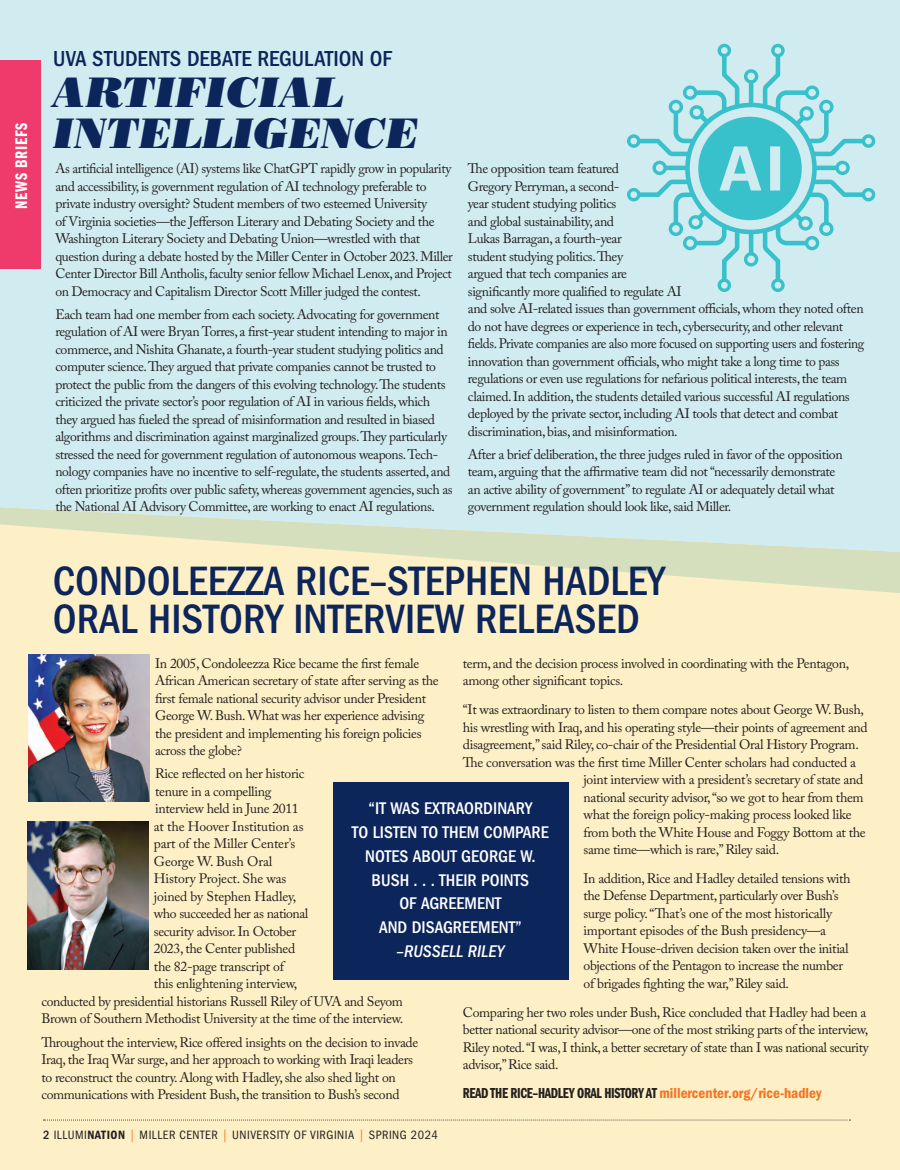
<style>
.page{position:relative;width:900px;height:1170px;background:#fff}
.page>*{position:absolute;margin:0;border:0;box-sizing:border-box;transform-origin:0 0}
.t1{font:500 condensed 42.5px/37.5px "ITC Franklin Gothic Std";color:#0c255b}
.t2{font:italic 42.5px/41px "Bodoni Std Poster";letter-spacing:-.01em;color:#0c255b}
.t3{font:500 condensed 22.5px "ITC Franklin Gothic Std";color:#0c255b}
.t4{font:500 condensed 17.5px/23.8px "ITC Franklin Gothic Std";color:#fff;text-align:center}
.t5{font:italic 500 condensed 17.5px "ITC Franklin Gothic Std";color:#fff}
.t6{font:17.5px "ITC Franklin Gothic Std Dm Cp";letter-spacing:.04em;color:#fff}
.t7{font:15px "ITC Franklin Gothic Std Dm Cp";letter-spacing:-.025em;color:#231f20}
.t8{font:13.75px/17.5px "Adobe Caslon Pro";letter-spacing:-.03em;color:#231f20}
.t9{font:13.75px "Adobe Caslon Pro";letter-spacing:-.01em;color:#231f20}
.t10{font:condensed 12.5px "ITC Franklin Gothic Std";letter-spacing:.04em;color:#231f20}
.s1{font-family:"ITC Franklin Gothic Std Dm Cd";color:#f47321}
.s2{font-weight:500}
.s3{font-family:"ITC Franklin Gothic Std Dm Cd";font-stretch:normal}
.s4{color:#f47d21}
</style>
<div class="page">
<div style="left:0;top:593px;width:900px;height:577px;background:#fef0c6"></div>
<div style="left:333px;top:782px;width:236px;height:198px;background:#0c255b"></div>
<svg style="left:44px;top:1120px;width:806px;height:1px"></svg>
<div style="left:0;top:0;width:900px;height:507px;background:#d1ecf0"></div>
<svg style="left:0;top:507px;width:900px;height:86px;background:#e4e9cd"></svg>
<svg style="left:627px;top:44px;width:248px;height:248px;background:#abe1e6"></svg>
<div style="left:0;top:61px;width:40px;height:208px;background:#ef3b6b"></div>
<img style="left:28px;top:654px;width:122px;height:148px">
<img style="left:27px;top:821px;width:122px;height:148px">
<p class="t6" style="left:12px;top:209px;width:87px;rotate:-90deg">NEWS BRIEFS</p>
<h2 class="t3" style="left:53px;top:45px;width:340px">UVA STUDENTS DEBATE REGULATION OF</h2>
<h1 class="t2" style="left:53px;top:71px;width:367px">ARTIFICIAL<br>INTELLIGENCE</h1>
<p class="t8" style="left:55px;top:160px;width:399px">As artificial intelligence (AI) systems like ChatGPT rapidly grow in popularity and accessibility, is government regulation of AI technology preferable to private industry oversight? Student members of two esteemed University<br>of Virginia societies—the Jefferson Literary and Debating Society and the Washington Literary Society and Debating Union—wrestled with that question during a debate hosted by the Miller Center in October 2023. Miller Center Director Bill Antholis, faculty senior fellow Michael Lenox, and Project on Democracy and Capitalism Director Scott Miller judged the contest.</p>
<p class="t8" style="left:55px;top:305px;width:399px">Each team had one member from each society. Advocating for government regulation of AI were Bryan Torres, a first-year student intending to major in commerce, and Nishita Ghanate, a fourth-year student studying politics and computer science. They argued that private companies cannot be trusted to protect the public from the dangers of this evolving technology. The students criticized the private sector’s poor regulation of AI in various fields, which they argued has fueled the spread of misinformation and resulted in biased algorithms and discrimination against marginalized groups. They particularly stressed the need for government regulation of autonomous weapons. Tech&shy;nology companies have no incentive to self-regulate, the students asserted, and often prioritize profits over public safety, whereas government agencies, such as the National AI Advisory Committee, are working to enact AI regulations.</p>
<p class="t8" style="left:468px;top:160px;width:398px">The opposition team featured<br>Gregory Perryman, a second-<br>year student studying politics<br>and global sustainability, and<br>Lukas Barragan, a fourth-year<br>student studying politics. They<br>argued that tech companies are<br>significantly more qualified to regulate AI<br>and solve AI-related issues than government officials, whom they noted often do not have degrees or experience in tech, cybersecurity, and other relevant fields. Private companies are also more focused on supporting users and fostering innovation than government officials, who might take a long time to pass regulations or even use regulations for nefarious political interests, the team claimed. In addition, the students detailed various successful AI regulations deployed by the private sector, including AI tools that detect and combat discrimination, bias, and misinformation.</p>
<p class="t8" style="left:468px;top:445px;width:376px">After a brief deliberation, the three judges ruled in favor of the opposition team, arguing that the affirmative team did not “necessarily demonstrate an active ability of government” to regulate AI or adequately detail what government regulation should look like, said Miller.</p>
<h1 class="t1" style="left:53px;top:563px;width:614px">CONDOLEEZZA RICE–STEPHEN HADLEY<br>ORAL HISTORY INTERVIEW RELEASED</h1>
<p class="t8" style="left:155px;top:654px;width:285px">In 2005, Condoleezza Rice became the first female African American secretary of state after serving as the first female national security advisor under President George W. Bush. What was her experience advising the president and implementing his foreign policies across the globe?</p>
<p class="t8" style="left:155px;top:765px;width:151px">Rice reflected on her historic</p>
<p class="t8" style="left:155px;top:782px;width:118px">tenure in a compelling</p>
<p class="t8" style="left:155px;top:800px;width:145px">interview held in June 2011</p>
<p class="t9" style="left:154px;top:818px;width:151px">at the Hoover Institution as</p>
<p class="t9" style="left:154px;top:836px;width:143px">part of the Miller Center’s</p>
<p class="t9" style="left:154px;top:853px;width:120px">George W. Bush Oral</p>
<p class="t9" style="left:154px;top:871px;width:134px">History Project. She was</p>
<p class="t9" style="left:154px;top:888px;width:144px">joined by Stephen Hadley,</p>
<p class="t8" style="left:154px;top:905px;width:156px">who succeeded her as national</p>
<p class="t8" style="left:154px;top:922px;width:144px">security advisor. In October</p>
<p class="t8" style="left:154px;top:940px;width:143px">2023, the Center published</p>
<p class="t8" style="left:154px;top:957px;width:132px">the 82-page transcript of</p>
<p class="t8" style="left:154px;top:975px;width:145px">this enlightening interview,</p>
<p class="t8" style="left:41px;top:992px;width:363px">conducted by presidential historians Russell Riley of UVA and Seyom</p>
<p class="t8" style="left:41px;top:1010px;width:363px">Brown of Southern Methodist University at the time of the interview.</p>
<p class="t8" style="left:41px;top:1033px;width:378px">Throughout the interview, Rice offered insights on the decision to invade Iraq, the Iraq War surge, and her approach to working with Iraqi leaders to reconstruct the country. Along with Hadley, she also shed light on communications with President Bush, the transition to Bush’s second</p>
<p class="t8" style="left:463px;top:654px;width:388px">term, and the decision process involved in coordinating with the Pentagon, among other significant topics.</p>
<p class="t8" style="left:463px;top:701px;width:403px">“It was extraordinary to listen to them compare notes about George W. Bush,</p>
<p class="t8" style="left:463px;top:718px;width:406px">his wrestling with Iraq, and his operating style—their points of agreement and</p>
<p class="t8" style="left:463px;top:736px;width:397px">disagreement,” said Riley, co-chair of the Presidential Oral History Program.</p>
<p class="t8" style="left:463px;top:753px;width:395px">The conversation was the first time Miller Center scholars had conducted a</p>
<p class="t8" style="left:584px;top:771px;width:281px">joint interview with a president’s secretary of state and</p>
<p class="t8" style="left:584px;top:788px;width:282px">national security advisor, “so we got to hear from them</p>
<p class="t8" style="left:584px;top:806px;width:270px">what the foreign policy-making process looked like</p>
<p class="t8" style="left:584px;top:823px;width:284px">from both the White House and Foggy Bottom at the</p>
<p class="t8" style="left:584px;top:841px;width:197px">same time—which is rare,” Riley said.</p>
<p class="t8" style="left:584px;top:869px;width:269px">In addition, Rice and Hadley detailed tensions with the Defense Department, particularly over Bush’s surge policy. “That’s one of the most historically important episodes of the Bush presidency—a White House-driven decision taken over the initial objections of the Pentagon to increase the number of brigades fighting the war,” Riley said.</p>
<p class="t8" style="left:463px;top:1003px;width:407px">Comparing her two roles under Bush, Rice concluded that Hadley had been a better national security advisor—one of the most striking parts of the interview, Riley noted. “I was, I think, a better secretary of state than I was national security advisor,” Rice said.</p>
<p class="t7" style="left:463px;top:1085px;width:360px">READ THE RICE–HADLEY ORAL HISTORY AT <span class="s1">millercenter.org/rice-hadley</span></p>
<p class="t4" style="left:352px;top:797px;width:198px">“IT WAS EXTRAORDINARY<br>TO LISTEN TO THEM COMPARE<br>NOTES ABOUT GEORGE W.<br>BUSH . . . THEIR POINTS<br>OF AGREEMENT<br>AND DISAGREEMENT”</p>
<p class="t5" style="left:397px;top:941px;width:109px">–RUSSELL RILEY</p>
<p class="t10" style="left:43px;top:1128px;width:396px"><span class="s2">2</span> ILLUMI<span class="s3">NATION</span> <span class="s4">|</span> MILLER CENTER <span class="s4">|</span> UNIVERSITY OF VIRGINIA <span class="s4">|</span> SPRING 2024</p>
</div>
